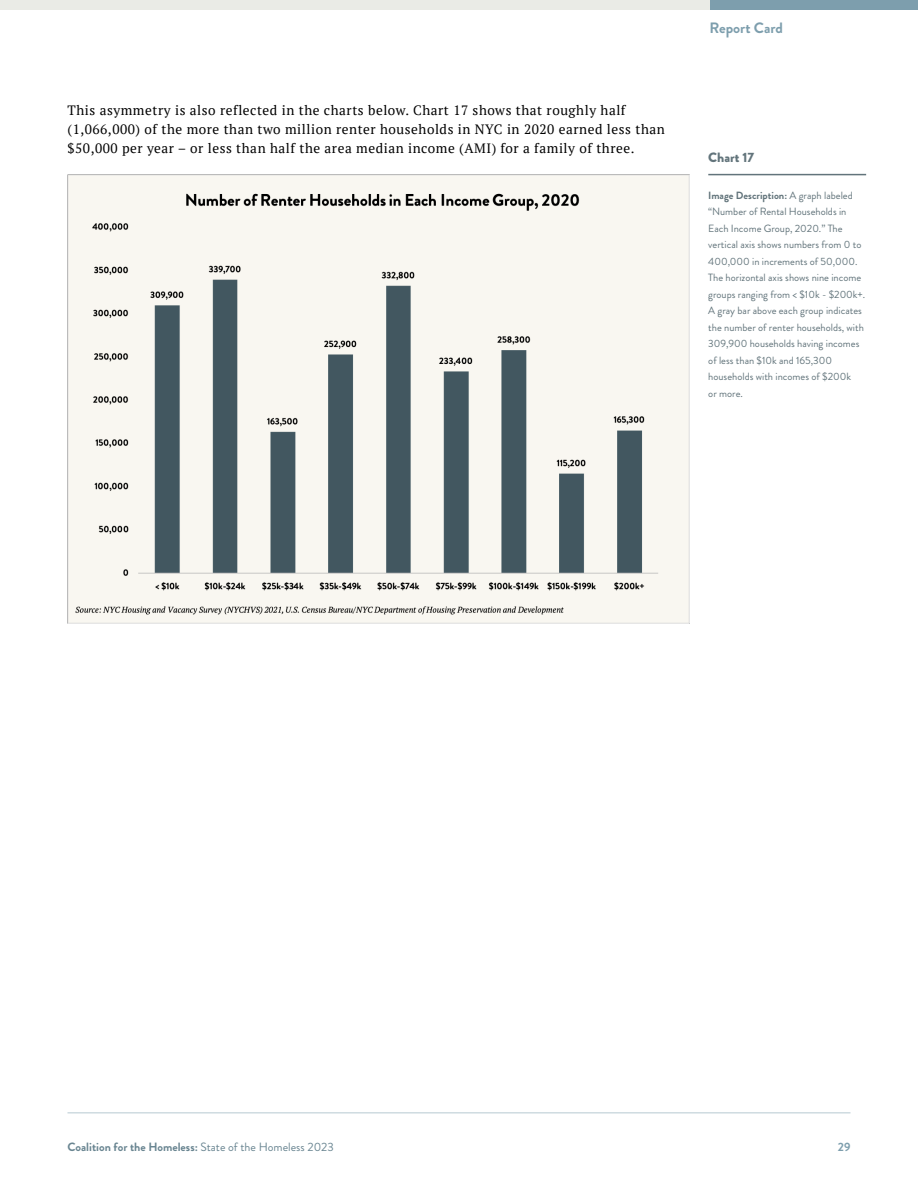
<style>
.page{position:relative;width:918px;height:1188px;background:#fff}
.page>*{position:absolute;margin:0;border:0;box-sizing:border-box;transform-origin:0 0}
.t1{font:700 15px "Brandon Grotesque";color:#7d9ead}
.t2{font:13.5px/18.8px "PT Serif";letter-spacing:.04em;color:#000101}
.t3{font:900 13.5px "Brandon Grotesque";color:#62747b}
.t4{font:700 12px "Brandon Grotesque";color:#698591}
.t5{font:700 12px "Brandon Grotesque";color:#7d9ead}
.t6{font:10.5px/16.5px "Brandon Grotesque";color:#62747b}
.s1{font-weight:700}
.s2{font-weight:400}
</style>
<div class="page">
<hr style="left:68px;top:1112px;width:782px;height:1px;background:#becfd6">
<div style="left:710px;top:0;width:208px;height:10px;background:#7d9ead"></div>
<div style="left:0;top:0;width:710px;height:10px;background:#eaebe6"></div>
<img style="left:68px;top:175px;width:622px;height:449px">
<hr style="left:708px;top:174px;width:158px;height:1px;background:#62747b">
<p class="t2" style="left:68px;top:102px;width:599px">This asymmetry is also reflected in the charts below. Chart 17 shows that roughly half (1,066,000) of the more than two million renter households in NYC in 2020 earned less than $50,000 per year – or less than half the area median income (AMI) for a family of three.</p>
<h1 class="t1" style="left:710px;top:18px;width:75px">Report Card</h1>
<p class="t3" style="left:708px;top:148px;width:47px">Chart 17</p>
<p class="t6" style="left:708px;top:187px;width:158px"><span class="s1">Image Description:</span> A graph labeled “Number of Rental Households in<br>Each Income Group, 2020.” The vertical axis shows numbers from 0 to<br>400,000 in increments of 50,000.<br>The horizontal axis shows nine income groups ranging from &lt; $10k - $200k+.<br>A gray bar above each group indicates the number of renter households, with<br>309,900 households having incomes of less than $10k and 165,300 households with incomes of $200k<br>or more.</p>
<p class="t4" style="left:68px;top:1138px;width:268px">Coalition for the Homeless: <span class="s2">State of the Homeless 2023</span></p>
<p class="t5" style="left:838px;top:1138px;width:14px">29</p>
</div>
